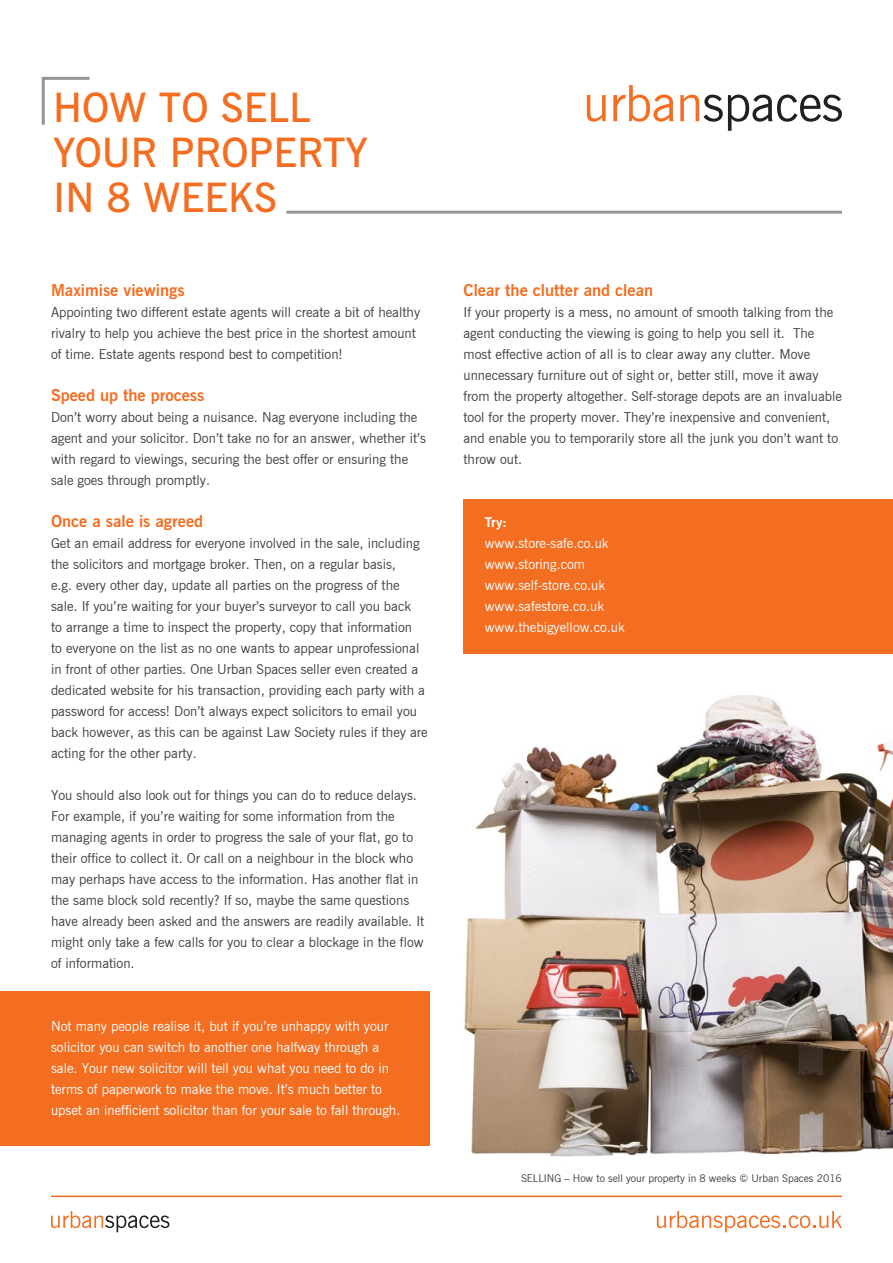
<style>
.page{position:relative;width:893px;height:1263px;background:#fff}
.page>*{position:absolute;margin:0;border:0;box-sizing:border-box;transform-origin:0 0}
.t1{font:600 40.5px/45px "News Gothic BT";color:#f36e21}
.t2{font:700 16.5px "News Gothic BT";color:#f36e21}
.t3{font:13.5px/21px "News Gothic BT";color:#3e3e3f}
.t4{font:13.5px/21px "News Gothic BT";color:#fff}
.t5{font:700 13.5px "News Gothic BT";color:#fff}
.t6{font:10.5px "News Gothic BT";color:#3e3e3f}
</style>
<div class="page">
<hr style="left:51px;top:1195px;width:791px;height:2px;background:#f36e21">
<svg style="left:657px;top:1211px;width:185px;height:21px"></svg>
<svg style="left:51px;top:1211px;width:118px;height:21px"></svg>
<div style="left:463px;top:499px;width:430px;height:154px;background:#f36e21"></div>
<div style="left:0;top:991px;width:429px;height:155px;background:#f36e21"></div>
<img style="left:463px;top:695px;width:430px;height:462px">
<svg style="left:587px;top:95px;width:19px;height:27px"></svg>
<svg style="left:613px;top:85px;width:60px;height:37px"></svg>
<svg style="left:680px;top:95px;width:162px;height:36px"></svg>
<svg style="left:41px;top:76px;width:49px;height:49px"></svg>
<hr style="left:286px;top:211px;width:556px;height:3px;background:#939598">
<p class="t1" style="left:53px;top:85px;width:316px">HOW TO SELL<br>YOUR PROPERTY<br>IN 8 WEEKS</p>
<p class="t2" style="left:51px;top:280px;width:135px">Maximise viewings</p>
<p class="t3" style="left:51px;top:301px;width:371px">Appointing two different estate agents will create a bit of healthy rivalry to help you achieve the best price in the shortest amount of time. Estate agents respond best to competition!</p>
<p class="t2" style="left:51px;top:385px;width:155px">Speed up the process</p>
<p class="t3" style="left:51px;top:406px;width:377px">Don’t worry about being a nuisance. Nag everyone including the agent and your solicitor. Don’t take no for an answer, whether it’s with regard to viewings, securing the best offer or ensuring the sale goes through promptly.</p>
<p class="t2" style="left:51px;top:511px;width:154px">Once a sale is agreed</p>
<p class="t3" style="left:51px;top:532px;width:378px">Get an email address for everyone involved in the sale, including the solicitors and mortgage broker. Then, on a regular basis,<br>e.g. every other day, update all parties on the progress of the sale. If you’re waiting for your buyer’s surveyor to call you back<br>to arrange a time to inspect the property, copy that information<br>to everyone on the list as no one wants to appear unprofessional in front of other parties. One Urban Spaces seller even created a dedicated website for his transaction, providing each party with a password for access! Don’t always expect solicitors to email you back however, as this can be against Law Society rules if they are acting for the other party.</p>
<p class="t3" style="left:51px;top:784px;width:375px">You should also look out for things you can do to reduce delays.<br>For example, if you’re waiting for some information from the managing agents in order to progress the sale of your flat, go to their office to collect it. Or call on a neighbour in the block who may perhaps have access to the information. Has another flat in the same block sold recently? If so, maybe the same questions have already been asked and the answers are readily available. It might only take a few calls for you to clear a blockage in the flow of information.</p>
<p class="t4" style="left:51px;top:1015px;width:351px">Not many people realise it, but if you’re unhappy with your solicitor you can switch to another one halfway through a sale. Your new solicitor will tell you what you need to do in terms of paperwork to make the move. It’s much better to upset an inefficient solicitor than for your sale to fall through.</p>
<p class="t2" style="left:463px;top:280px;width:191px">Clear the clutter and clean</p>
<p class="t3" style="left:463px;top:301px;width:380px">If your property is a mess, no amount of smooth talking from the agent conducting the viewing is going to help you sell it. The most effective action of all is to clear away any clutter. Move unnecessary furniture out of sight or, better still, move it away from the property altogether. Self-storage depots are an invaluable tool for the property mover. They’re inexpensive and convenient, and enable you to temporarily store all the junk you don’t want to throw out.</p>
<p class="t5" style="left:485px;top:514px;width:24px">Try:</p>
<p class="t4" style="left:485px;top:532px;width:125px">www.store-safe.co.uk</p>
<p class="t4" style="left:485px;top:553px;width:102px">www.storing.com</p>
<p class="t4" style="left:485px;top:574px;width:122px">www.self-store.co.uk</p>
<p class="t4" style="left:485px;top:595px;width:121px">www.safestore.co.uk</p>
<p class="t4" style="left:485px;top:616px;width:141px">www.thebigyellow.co.uk</p>
<p class="t6" style="left:521px;top:1172px;width:322px">SELLING – How to sell your property in 8 weeks © Urban Spaces 2016</p>
</div>
